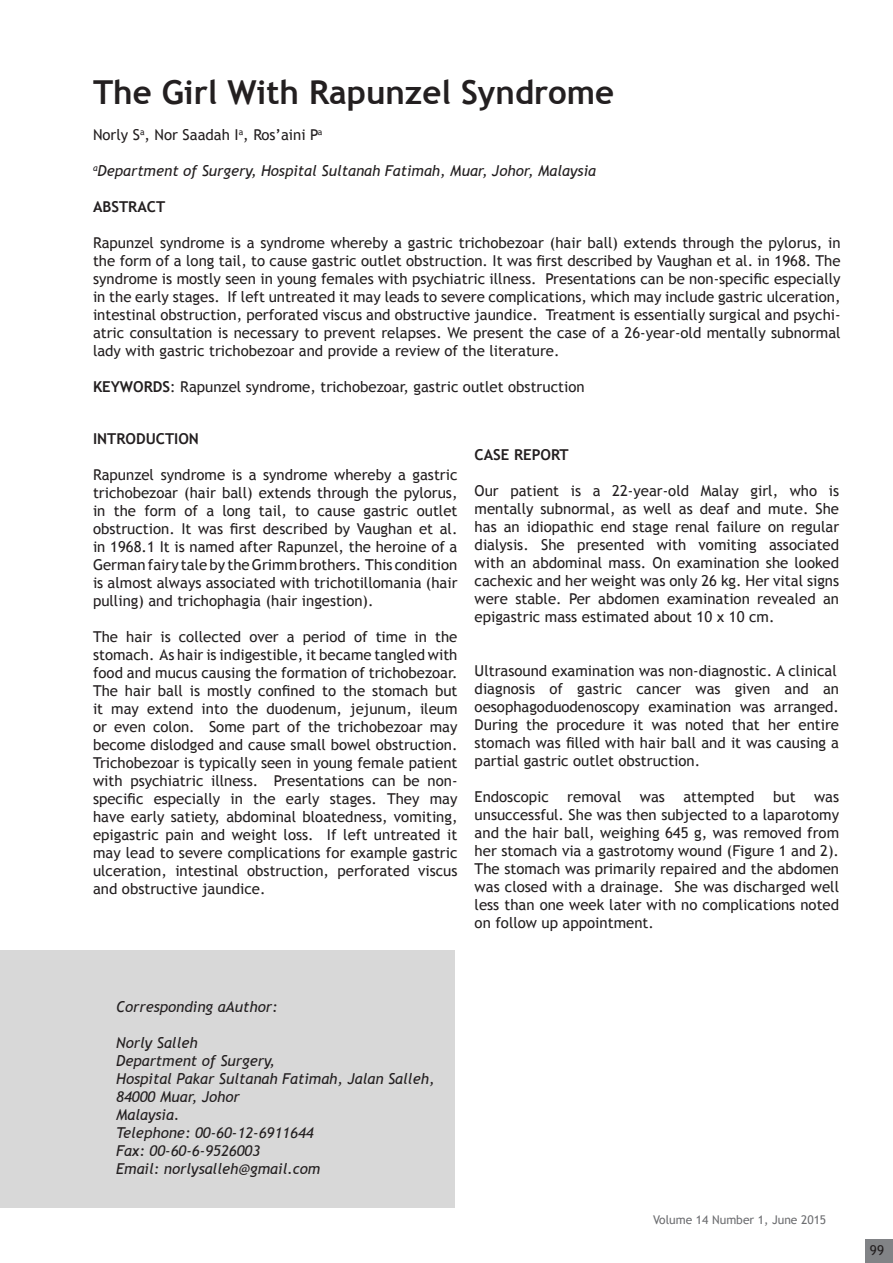
<style>
.page{position:relative;width:893px;height:1263px;background:#fff}
.page>*{position:absolute;margin:0;border:0;box-sizing:border-box;transform-origin:0 0}
.t1{font:700 33px "Trebuchet MS";color:#231f20}
.t2{font:15px/18px "Trebuchet MS";color:#231f20;text-align:justify}
.t3{font:italic 15px "Trebuchet MS";color:#231f20}
.t4{font:700 15px "Trebuchet MS";color:#231f20}
.t5{font:13.5px "Trebuchet MS";color:#231f20}
.t6{font:12px "Trebuchet MS";color:#6c6d70}
.s1{font-weight:700}
</style>
<div class="page">
<div style="left:865px;top:1240px;width:28px;height:23px;background:#818386"></div>
<div style="left:0;top:950px;width:454px;height:257px;background:#d8d8d8"></div>
<p class="t1" style="left:93px;top:71px;width:523px">The Girl With Rapunzel Syndrome</p>
<p class="t2" style="left:93px;top:126px;width:231px">Norly S<sup>a</sup>, Nor Saadah I<sup>a</sup>, Ros’aini P<sup>a</sup></p>
<p class="t3" style="left:93px;top:162px;width:505px"><sup>a</sup>Department of Surgery, Hospital Sultanah Fatimah, Muar, Johor, Malaysia</p>
<p class="t4" style="left:93px;top:197px;width:74px">ABSTRACT</p>
<p class="t2" style="left:93px;top:234px;width:749px">Rapunzel syndrome is a syndrome whereby a gastric trichobezoar (hair ball) extends through the pylorus, in the form of a long tail, to cause gastric outlet obstruction. It was first described by Vaughan et al. in 1968. The syndrome is mostly seen in young females with psychiatric illness. Presentations can be non-specific especially in the early stages. If left untreated it may leads to severe complications, which may include gastric ulceration, intestinal obstruction, perforated viscus and obstructive jaundice. Treatment is essentially surgical and psychi&shy;atric consultation is necessary to prevent relapses. We present the case of a 26-year-old mentally subnormal lady with gastric trichobezoar and provide a review of the literature.</p>
<p class="t2" style="left:93px;top:378px;width:493px"><span class="s1">KEYWORDS</span>: Rapunzel syndrome, trichobezoar, gastric outlet obstruction</p>
<p class="t4" style="left:93px;top:429px;width:107px">INTRODUCTION</p>
<p class="t2" style="left:93px;top:465px;width:366px">Rapunzel syndrome is a syndrome whereby a gastric trichobezoar (hair ball) extends through the pylorus, in the form of a long tail, to cause gastric outlet obstruction. It was first described by Vaughan et al. in 1968.1 It is named after Rapunzel, the heroine of a German fairy tale by the Grimm brothers. This condition is almost always associated with trichotillomania (hair pulling) and trichophagia (hair ingestion).</p>
<p class="t2" style="left:93px;top:627px;width:366px">The hair is collected over a period of time in the stomach. As hair is indigestible, it became tangled with food and mucus causing the formation of trichobezoar.<br>The hair ball is mostly confined to the stomach but it may extend into the duodenum, jejunum, ileum or even colon. Some part of the trichobezoar may become dislodged and cause small bowel obstruction.<br>Trichobezoar is typically seen in young female patient with psychiatric illness. Presentations can be non&shy;specific especially in the early stages. They may have early satiety, abdominal bloatedness, vomiting, epigastric pain and weight loss. If left untreated it may lead to severe complications for example gastric ulceration, intestinal obstruction, perforated viscus and obstructive jaundice.</p>
<p class="t4" style="left:475px;top:445px;width:96px">CASE REPORT</p>
<p class="t2" style="left:475px;top:482px;width:366px">Our patient is a 22-year-old Malay girl, who is mentally subnormal, as well as deaf and mute. She has an idiopathic end stage renal failure on regular dialysis. She presented with vomiting associated with an abdominal mass. On examination she looked cachexic and her weight was only 26 kg. Her vital signs were stable. Per abdomen examination revealed an epigastric mass estimated about 10 x 10 cm.</p>
<p class="t2" style="left:475px;top:662px;width:364px">Ultrasound examination was non-diagnostic. A clinical</p>
<p class="t2" style="left:475px;top:680px;width:366px">diagnosis of gastric cancer was given and an oesophagoduodenoscopy examination was arranged.<br>During the procedure it was noted that her entire stomach was filled with hair ball and it was causing a partial gastric outlet obstruction.</p>
<p class="t2" style="left:475px;top:788px;width:366px">Endoscopic removal was attempted but was unsuccessful. She was then subjected to a laparotomy and the hair ball, weighing 645 g, was removed from her stomach via a gastrotomy wound (Figure 1 and 2).<br>The stomach was primarily repaired and the abdomen was closed with a drainage. She was discharged well less than one week later with no complications noted on follow up appointment.</p>
<p class="t3" style="left:116px;top:998px;width:163px">Corresponding aAuthor:</p>
<p class="t3" style="left:116px;top:1034px;width:83px">Norly Salleh</p>
<p class="t3" style="left:116px;top:1052px;width:160px">Department of Surgery,</p>
<p class="t3" style="left:116px;top:1070px;width:320px">Hospital Pakar Sultanah Fatimah, Jalan Salleh,</p>
<p class="t3" style="left:116px;top:1088px;width:125px">84000 Muar, Johor</p>
<p class="t3" style="left:116px;top:1106px;width:65px">Malaysia.</p>
<p class="t3" style="left:116px;top:1124px;width:199px">Telephone: 00-60-12-6911644</p>
<p class="t3" style="left:116px;top:1142px;width:146px">Fax: 00-60-6-9526003</p>
<p class="t3" style="left:116px;top:1160px;width:206px">Email: norlysalleh@gmail.com</p>
<p class="t6" style="left:653px;top:1212px;width:175px">Volume 14 Number 1, June 2015</p>
<p class="t5" style="left:870px;top:1243px;width:16px">99</p>
</div>
